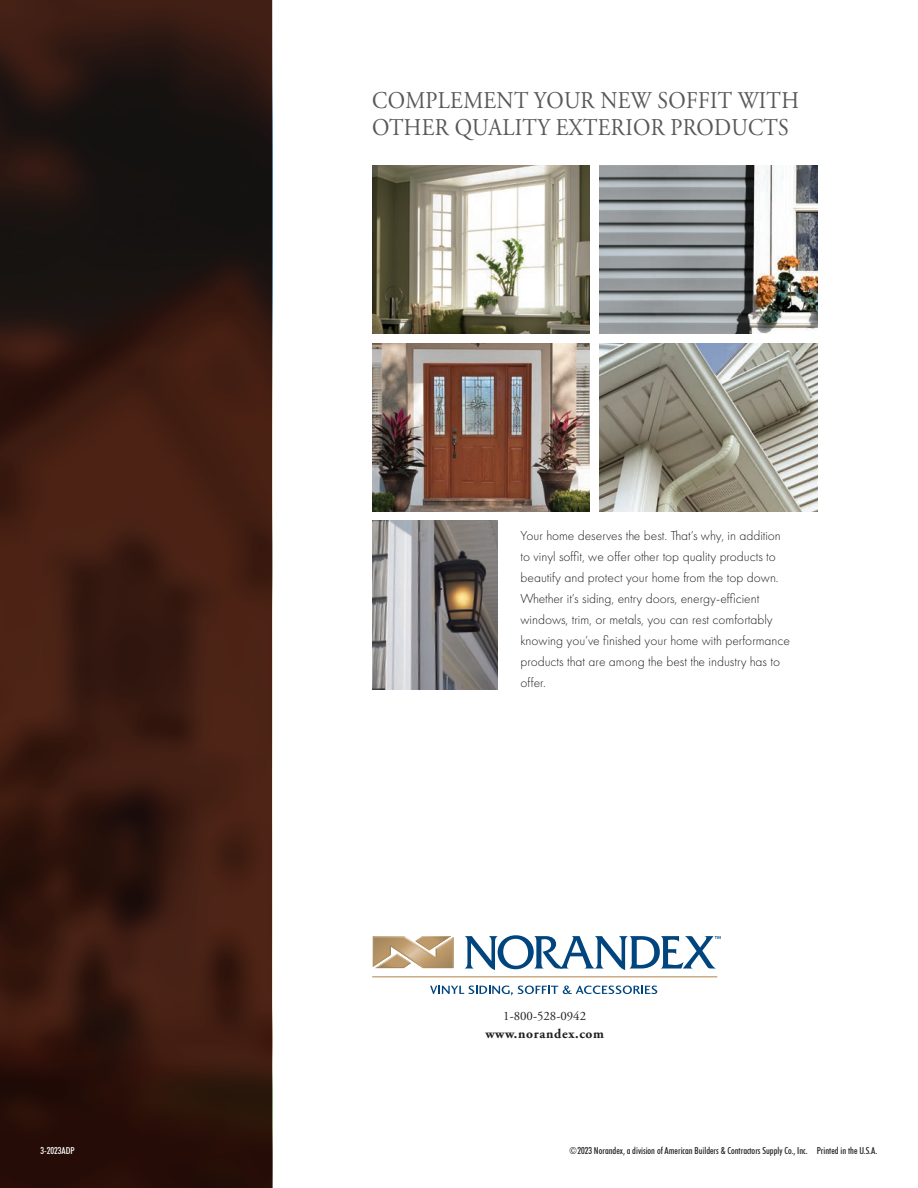
<style>
.page{position:relative;width:918px;height:1188px;background:#fff}
.page>*{position:absolute;margin:0;border:0;box-sizing:border-box;transform-origin:0 0}
.t1{font:24px/27px "Adobe Garamond Pro";letter-spacing:.015em;color:#57585a;scale:.91 1}
.Body{font:300 13.5px/21px "Futura PT";color:#231f20}
.t2{font:700 13.5px "Adobe Garamond Pro";letter-spacing:.05em;color:#231f20}
.t3{font:12.75px "Adobe Garamond Pro";color:#231f20}
.t4{font:500 condensed 9.6px "Futura BT";color:#231f20}
.t5{font:500 condensed 9.6px "Futura BT";color:#fff}
</style>
<div class="page">
<svg style="left:0;top:0;width:272px;height:1188px"></svg>
<hr style="left:372px;top:976px;width:345px;height:1px;background:#be996a">
<svg style="left:373px;top:936px;width:81px;height:32px"></svg>
<svg style="left:430px;top:986px;width:227px;height:9px"></svg>
<svg style="left:465px;top:935px;width:256px;height:35px"></svg>
<img style="left:372px;top:165px;width:217px;height:169px">
<img style="left:372px;top:343px;width:217px;height:169px">
<img style="left:372px;top:521px;width:125px;height:168px">
<img style="left:600px;top:343px;width:217px;height:169px">
<img style="left:600px;top:165px;width:217px;height:169px">
<p class="t1" style="left:372px;top:88px;width:470px">COMPLEMENT YOUR NEW SOFFIT WITH<br>OTHER QUALITY EXTERIOR PRODUCTS</p>
<p class="Body" style="left:521px;top:525px;width:271px">Your home deserves the best. That’s why, in addition to vinyl soffit, we offer other top quality products to beautify and protect your home from the top down.<br>Whether it’s siding, entry doors, energy-efficient windows, trim, or metals, you can rest comfortably knowing you’ve finished your home with performance products that are among the best the industry has to offer.</p>
<p class="t3" style="left:503px;top:1009px;width:84px">1-800-528-0942</p>
<p class="t2" style="left:485px;top:1026px;width:120px">www.norandex.com</p>
<p class="t5" style="left:40px;top:1145px;width:36px">3-2023ADP</p>
<p class="t4" style="left:569px;top:1145px;width:310px">©2023 Norandex, a division of American Builders &amp; Contractors Supply Co., Inc. Printed in the U.S.A.</p>
</div>
